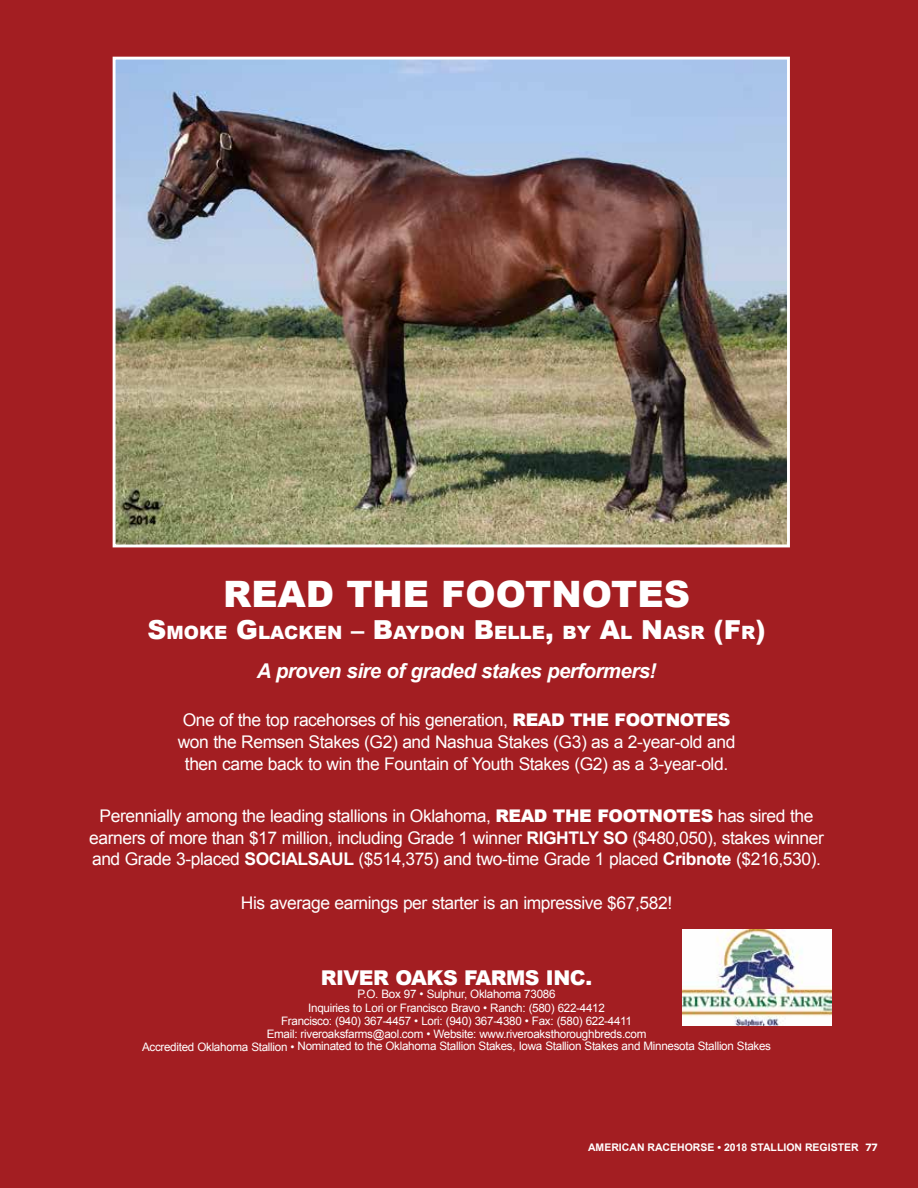
<style>
.page{position:relative;width:918px;height:1188px;background:#a31e22}
.page>*{position:absolute;margin:0;border:0;box-sizing:border-box;transform-origin:0 0}
.t1{font:900 36.45px "Arial";color:#fff}
.t2{font:italic 700 20.4px "Arial";letter-spacing:-.025em;color:#fff}
.t3{font:900 20.4px "Arial";letter-spacing:-.025em;color:#fff}
.t4{font:900 18.3px "Arial";color:#fff}
.t5{font:17.4px/21.9px "Arial";letter-spacing:-.025em;color:#fff;text-align:center}
.t6{font:11.7px/12.9px "Arial";letter-spacing:-.025em;color:#fff;text-align:center}
.t7{font:700 10.5px "Arial";color:#fff}
.s1{font-size:26.25px}
.s2{font-weight:900}
.s3{font-weight:700}
.s4{font-family:"Avenir";font-weight:900}
</style>
<div class="page">
<img style="left:117px;top:61px;width:669px;height:482px">
<div style="left:113px;top:57px;width:677px;height:490px;border:3px solid #fff"></div>
<img style="left:682px;top:930px;width:150px;height:95px">
<h1 class="t1" style="left:223px;top:568px;width:468px">READ THE FOOTNOTES</h1>
<p class="t4" style="left:147px;top:619px;width:620px"><span class="s1">S</span>MOKE <span class="s1">G</span>LACKEN <span class="s1">– B</span>AYDON <span class="s1">B</span>ELLE<span class="s1">,</span> BY <span class="s1">A</span>L <span class="s1">N</span>ASR <span class="s1">(F</span>R<span class="s1">)</span></p>
<p class="t2" style="left:257px;top:658px;width:401px">A proven sire of graded stakes performers!</p>
<p class="t5" style="left:178px;top:709px;width:559px">One of the top racehorses of his generation, <span class="s2">READ THE FOOTNOTES </span>won the Remsen Stakes (G2) and Nashua Stakes (G3) as a 2-year-old and then came back to win the Fountain of Youth Stakes (G2) as a 3-year-old.</p>
<p class="t5" style="left:89px;top:805px;width:736px">Perennially among the leading stallions in Oklahoma, <span class="s2">READ THE FOOTNOTES</span> has sired the earners of more than $17 million, including Grade 1 winner <span class="s3">RIGHTLY SO</span> ($480,050), stakes winner and Grade 3-placed <span class="s3">SOCIALSAUL</span> ($514,375) and two-time Grade 1 placed <span class="s3">Cribnote</span> ($216,530).</p>
<p class="t5" style="left:241px;top:892px;width:433px">His average earnings per starter is an impressive $67,582!</p>
<p class="t3" style="left:321px;top:963px;width:273px">RIVER OAKS FARMS INC.</p>
<p class="t6" style="left:142px;top:988px;width:631px">P.O. Box 97 • Sulphur, Oklahoma 73086<br>Inquiries to Lori or Francisco Bravo • Ranch: (580) 622-4412<br>Francisco: (940) 367-4457 • Lori: (940) 367-4380 • Fax: (580) 622-4411<br>Email: riveroaksfarms@aol.com • Website: www.riveroaksthoroughbreds.com<br>Accredited Oklahoma Stallion • Nominated to the Oklahoma Stallion Stakes, Iowa Stallion Stakes and Minnesota Stallion Stakes</p>
<p class="t7" style="left:588px;top:1140px;width:291px">AMERICAN RACEHORSE • 2018 STALLION REGISTER <span class="s4">77</span></p>
</div>
